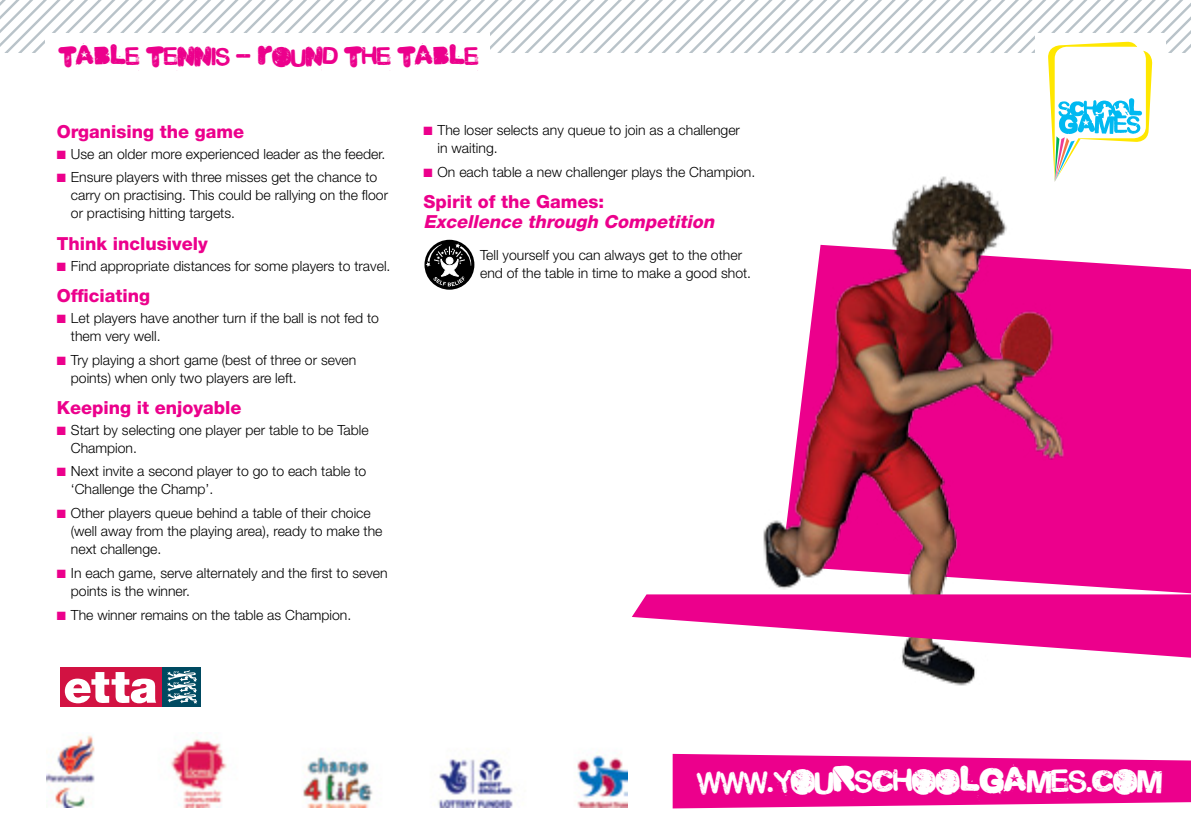
<style>
.page{position:relative;width:1191px;height:840px;background:#fff}
.page>*{position:absolute;margin:0;border:0;box-sizing:border-box;transform-origin:0 0}
.t1{font:35.4px "Malgecito";color:#fff}
.t2{font:28px "Malgecito";color:#ec008c}
.t3{font:800 18px "Helvetica Neue LT Std";color:#ec008c}
.t4{font:italic 800 18px "Helvetica Neue LT Std";color:#ec008c}
.t5{font:300 14px/18px "Helvetica Neue LT Std";color:#000}
.s1{color:#ec008c}
</style>
<div class="page">
<svg style="left:0;top:0;width:1191px;height:52px"></svg>
<div style="left:45px;top:33px;width:445px;height:44px;background:#fff"></div>
<div style="left:1035px;top:33px;width:131px;height:44px;background:#fff"></div>
<div style="left:1154px;top:266px;width:37px;height:327px;background:#ec008c"></div>
<img style="left:763px;top:176px;width:391px;height:510px">
<svg style="left:632px;top:594px;width:559px;height:63px"></svg>
<svg style="left:672px;top:753px;width:519px;height:55px;background:#ee209a"></svg>
<svg style="left:1047px;top:41px;width:105px;height:141px"></svg>
<img style="left:46px;top:735px;width:581px;height:72px">
<svg style="left:424px;top:240px;width:50px;height:49px"></svg>
<svg style="left:426px;top:243px;width:45px;height:43px"></svg>
<div style="left:163px;top:667px;width:38px;height:39px;background:#004a61"></div>
<div style="left:60px;top:667px;width:101px;height:39px;background:#d21242"></div>
<svg style="left:167px;top:670px;width:30px;height:33px"></svg>
<svg style="left:65px;top:672px;width:91px;height:31px"></svg>
<h2 class="t2" style="left:59px;top:39px;width:421px">table tennis - round the table</h2>
<p class="t3" style="left:57px;top:120px;width:189px">Organising the game</p>
<p class="t5" style="left:57px;top:144px;width:330px"><span class="s1">■</span> Use an older more experienced leader as the feeder.</p>
<p class="t5" style="left:71px;top:168px;width:319px;text-indent:-14px"><span class="s1">■</span> Ensure players with three misses get the chance to carry on practising. This could be rallying on the floor or practising hitting targets.</p>
<p class="t3" style="left:57px;top:232px;width:153px">Think inclusively</p>
<p class="t5" style="left:57px;top:256px;width:335px"><span class="s1">■</span> Find appropriate distances for some players to travel.</p>
<p class="t3" style="left:57px;top:284px;width:95px">Officiating</p>
<p class="t5" style="left:71px;top:308px;width:310px;text-indent:-14px"><span class="s1">■</span> Let players have another turn if the ball is not fed to them very well.</p>
<p class="t5" style="left:71px;top:350px;width:287px;text-indent:-14px"><span class="s1">■</span> Try playing a short game (best of three or seven points) when only two players are left.</p>
<p class="t3" style="left:57px;top:396px;width:186px">Keeping it enjoyable</p>
<p class="t5" style="left:71px;top:420px;width:299px;text-indent:-14px"><span class="s1">■</span> Start by selecting one player per table to be Table<br>Champion.</p>
<p class="t5" style="left:71px;top:462px;width:297px;text-indent:-14px"><span class="s1">■</span> Next invite a second player to go to each table to ‘Challenge the Champ’.</p>
<p class="t5" style="left:71px;top:503px;width:313px;text-indent:-14px"><span class="s1">■</span> Other players queue behind a table of their choice (well away from the playing area), ready to make the next challenge.</p>
<p class="t5" style="left:71px;top:563px;width:318px;text-indent:-14px"><span class="s1">■</span> In each game, serve alternately and the first to seven points is the winner.</p>
<p class="t5" style="left:57px;top:605px;width:296px"><span class="s1">■</span> The winner remains on the table as Champion.</p>
<p class="t5" style="left:437px;top:120px;width:304px;text-indent:-14px"><span class="s1">■</span> The loser selects any queue to join as a challenger in waiting.</p>
<p class="t5" style="left:423px;top:162px;width:333px"><span class="s1">■</span> On each table a new challenger plays the Champion.</p>
<p class="t3" style="left:423px;top:191px;width:182px">Spirit of the Games:</p>
<p class="t4" style="left:423px;top:211px;width:297px">Excellence through Competition</p>
<p class="t5" style="left:480px;top:246px;width:272px">Tell yourself you can always get to the other end of the table in time to make a good shot.</p>
<h1 class="t1" style="left:697px;top:758px;width:466px">www.youRschoolgames.com</h1>
</div>
